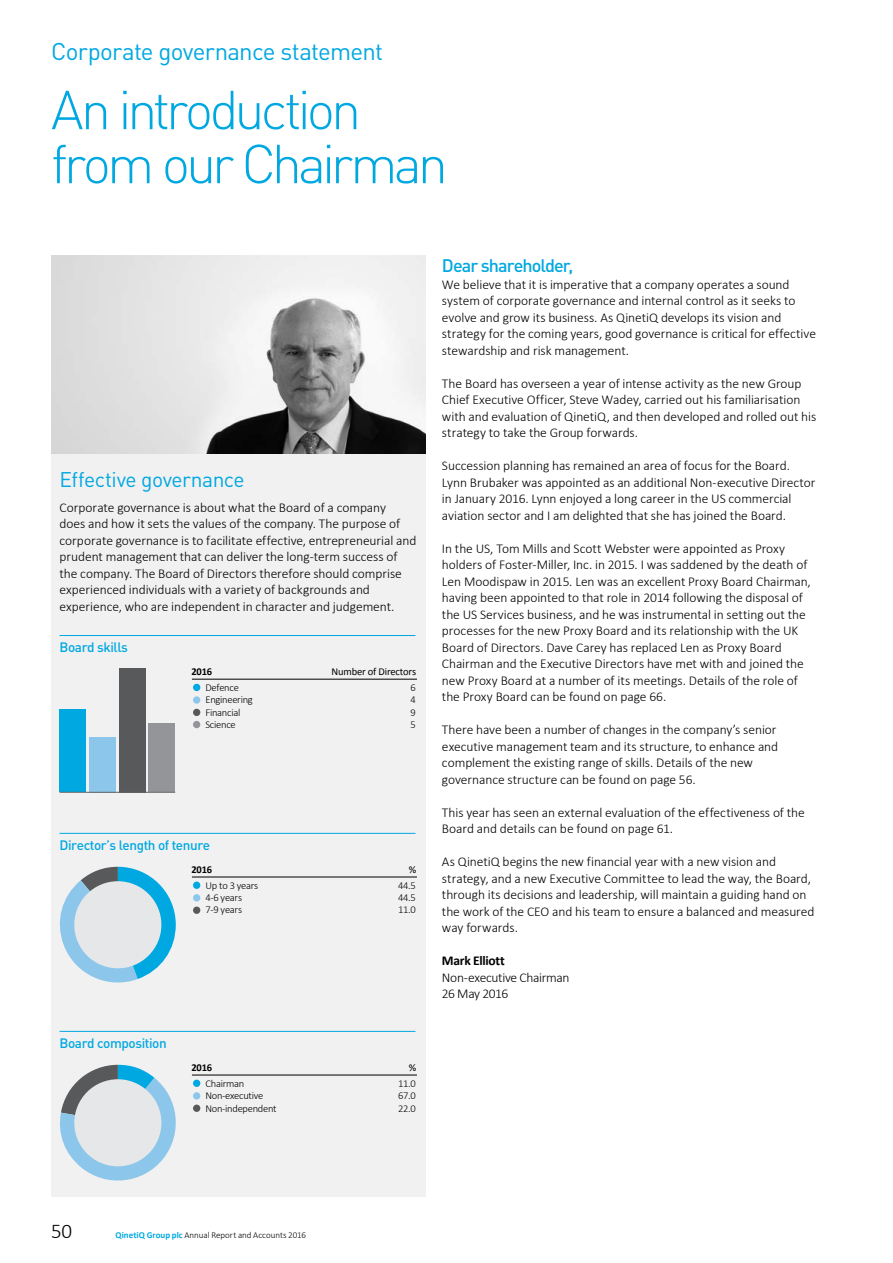
<style>
.page{position:relative;width:893px;height:1263px;background:#fff}
.page>*{position:absolute;margin:0;border:0;box-sizing:border-box;transform-origin:0 0}
.t1{font:300 54px/54px "DINOT";letter-spacing:-.075em;color:#00a8e1}
.t2{font:24px "DINOT";letter-spacing:-.03em;color:#00a8e1}
.t3{font:21px "DINOT";letter-spacing:-.025em;color:#00a8e1}
.t4{font:300 21px "Calibri";color:#000}
.t5{font:500 18px "DINOT";letter-spacing:-.055em;color:#00a8e1}
.t6{font:300 13.5px/16.5px "Calibri";letter-spacing:-.005em;color:#000}
.t7{font:500 13.5px "DINOT";letter-spacing:-.03em;color:#00a8e1}
.t8{font:300 13.5px/16.5px "Calibri";letter-spacing:-.025em;color:#000}
.t9{font:700 13.5px "Calibri";letter-spacing:-.02em;color:#000}
.t10{font:300 10.5px "Calibri";letter-spacing:-.025em;color:#000}
.t11{font:10.5px "Calibri";letter-spacing:-.015em;color:#000}
.t12{font:700 10.5px "Calibri";letter-spacing:-.015em;color:#000}
.t13{font:300 9px "Calibri";color:#000}
.s1{font-weight:700;color:#00a8e1}
</style>
<div class="page">
<div style="left:51px;top:454px;width:374px;height:742px;background:#f1f1f2"></div>
<img style="left:51px;top:256px;width:374px;height:198px">
<hr style="left:60px;top:635px;width:355px;height:1px;background:#00a8e1">
<hr style="left:60px;top:833px;width:355px;height:1px;background:#00a8e1">
<hr style="left:60px;top:1031px;width:355px;height:1px;background:#00a8e1">
<div style="left:149px;top:723px;width:26px;height:69px;background:#939598"></div>
<div style="left:119px;top:668px;width:26px;height:124px;background:#58595b"></div>
<div style="left:89px;top:737px;width:27px;height:55px;background:#8cc7eb"></div>
<div style="left:60px;top:709px;width:26px;height:83px;background:#00a8e1"></div>
<hr style="left:60px;top:792px;width:115px;height:1px;background:#636466">
<hr style="left:192px;top:679px;width:225px;height:1px;background:#000">
<div style="left:193px;top:684px;width:7px;height:7px;background:#00a8e1;border-radius:50%"></div>
<div style="left:193px;top:696px;width:7px;height:8px;background:#8cc7eb;border-radius:50%"></div>
<div style="left:193px;top:709px;width:7px;height:7px;background:#58595b;border-radius:50%"></div>
<div style="left:193px;top:721px;width:7px;height:7px;background:#939598;border-radius:50%"></div>
<hr style="left:192px;top:877px;width:225px;height:1px;background:#000">
<div style="left:193px;top:881px;width:7px;height:8px;background:#00a8e1;border-radius:50%"></div>
<div style="left:193px;top:894px;width:7px;height:7px;background:#8cc7eb;border-radius:50%"></div>
<svg style="left:60px;top:867px;width:116px;height:116px"></svg>
<div style="left:74px;top:881px;width:87px;height:87px;background:#e6e7e8;border-radius:50%"></div>
<div style="left:193px;top:906px;width:7px;height:8px;background:#58595b;border-radius:50%"></div>
<hr style="left:192px;top:1075px;width:225px;height:1px;background:#000">
<div style="left:193px;top:1079px;width:7px;height:8px;background:#00a8e1;border-radius:50%"></div>
<div style="left:193px;top:1092px;width:7px;height:7px;background:#8cc7eb;border-radius:50%"></div>
<div style="left:193px;top:1104px;width:7px;height:8px;background:#58595b;border-radius:50%"></div>
<svg style="left:60px;top:1065px;width:116px;height:116px"></svg>
<div style="left:74px;top:1079px;width:87px;height:87px;background:#e6e7e8;border-radius:50%"></div>
<h2 class="t2" style="left:51px;top:35px;width:333px">Corporate governance statement</h2>
<h1 class="t1" style="left:51px;top:80px;width:398px">An introduction from our Chairman</h1>
<h3 class="t3" style="left:60px;top:465px;width:187px">Effective governance</h3>
<p class="t6" style="left:60px;top:499px;width:358px">Corporate governance is about what the Board of a company<br>does and how it sets the values of the company. The purpose of corporate governance is to facilitate effective, entrepreneurial and prudent management that can deliver the long-term success of the company. The Board of Directors therefore should comprise experienced individuals with a variety of backgrounds and experience, who are independent in character and judgement.</p>
<p class="t7" style="left:60px;top:638px;width:70px">Board skills</p>
<p class="t12" style="left:191px;top:665px;width:22px">2016</p>
<p class="t11" style="left:331px;top:665px;width:86px">Number of Directors</p>
<p class="t10" style="left:205px;top:681px;width:35px">Defence</p>
<p class="t10" style="left:410px;top:681px;width:7px">6</p>
<p class="t10" style="left:205px;top:693px;width:49px">Engineering</p>
<p class="t10" style="left:410px;top:693px;width:7px">4</p>
<p class="t10" style="left:205px;top:706px;width:36px">Financial</p>
<p class="t10" style="left:410px;top:706px;width:7px">9</p>
<p class="t10" style="left:205px;top:718px;width:32px">Science</p>
<p class="t10" style="left:410px;top:718px;width:7px">5</p>
<p class="t7" style="left:60px;top:836px;width:152px">Director’s length of tenure</p>
<p class="t10" style="left:205px;top:879px;width:54px">Up to 3 years</p>
<p class="t10" style="left:398px;top:879px;width:19px">44.5</p>
<p class="t10" style="left:205px;top:891px;width:38px">4-6 years</p>
<p class="t10" style="left:398px;top:891px;width:19px">44.5</p>
<p class="t10" style="left:205px;top:903px;width:38px">7-9 years</p>
<p class="t10" style="left:398px;top:903px;width:19px">11.0</p>
<p class="t12" style="left:191px;top:862px;width:22px">2016</p>
<p class="t11" style="left:409px;top:862px;width:9px">%</p>
<p class="t7" style="left:60px;top:1034px;width:109px">Board composition</p>
<p class="t12" style="left:191px;top:1060px;width:22px">2016</p>
<p class="t11" style="left:409px;top:1060px;width:9px">%</p>
<p class="t10" style="left:205px;top:1077px;width:40px">Chairman</p>
<p class="t10" style="left:398px;top:1077px;width:19px">11.0</p>
<p class="t10" style="left:205px;top:1089px;width:59px">Non-executive</p>
<p class="t10" style="left:398px;top:1089px;width:19px">67.0</p>
<p class="t10" style="left:205px;top:1101px;width:73px">Non-independent</p>
<p class="t10" style="left:398px;top:1101px;width:19px">22.0</p>
<h3 class="t5" style="left:442px;top:254px;width:133px">Dear shareholder,</h3>
<p class="t6" style="left:442px;top:275px;width:376px">We believe that it is imperative that a company operates a sound system of corporate governance and internal control as it seeks to evolve and grow its business. As QinetiQ develops its vision and strategy for the coming years, good governance is critical for effective stewardship and risk management.</p>
<p class="t6" style="left:442px;top:374px;width:376px">The Board has overseen a year of intense activity as the new Group Chief Executive Officer, Steve Wadey, carried out his familiarisation with and evaluation of QinetiQ, and then developed and rolled out his strategy to take the Group forwards.</p>
<p class="t6" style="left:442px;top:457px;width:375px">Succession planning has remained an area of focus for the Board.<br>Lynn Brubaker was appointed as an additional Non-executive Director in January 2016. Lynn enjoyed a long career in the US commercial aviation sector and I am delighted that she has joined the Board.</p>
<p class="t6" style="left:442px;top:539px;width:370px">In the US, Tom Mills and Scott Webster were appointed as Proxy holders of Foster-Miller, Inc. in 2015. I was saddened by the death of Len Moodispaw in 2015. Len was an excellent Proxy Board Chairman, having been appointed to that role in 2014 following the disposal of the US Services business, and he was instrumental in setting out the processes for the new Proxy Board and its relationship with the UK Board of Directors. Dave Carey has replaced Len as Proxy Board Chairman and the Executive Directors have met with and joined the new Proxy Board at a number of its meetings. Details of the role of the Proxy Board can be found on page 66.</p>
<p class="t6" style="left:442px;top:721px;width:338px">There have been a number of changes in the company’s senior executive management team and its structure, to enhance and complement the existing range of skills. Details of the new governance structure can be found on page 56.</p>
<p class="t6" style="left:442px;top:803px;width:364px">This year has seen an external evaluation of the effectiveness of the<br>Board and details can be found on page 61.</p>
<p class="t6" style="left:442px;top:853px;width:374px">As QinetiQ begins the new financial year with a new vision and strategy, and a new Executive Committee to lead the way, the Board, through its decisions and leadership, will maintain a guiding hand on the work of the CEO and his team to ensure a balanced and measured way forwards.</p>
<p class="t9" style="left:442px;top:952px;width:64px">Mark Elliott</p>
<p class="t8" style="left:442px;top:968px;width:129px">Non-executive Chairman<br>26 May 2016</p>
<h3 class="t4" style="left:51px;top:1218px;width:23px">50</h3>
<p class="t13" style="left:115px;top:1229px;width:192px"><span class="s1">QinetiQ Group plc</span> Annual Report and Accounts 2016</p>
</div>
